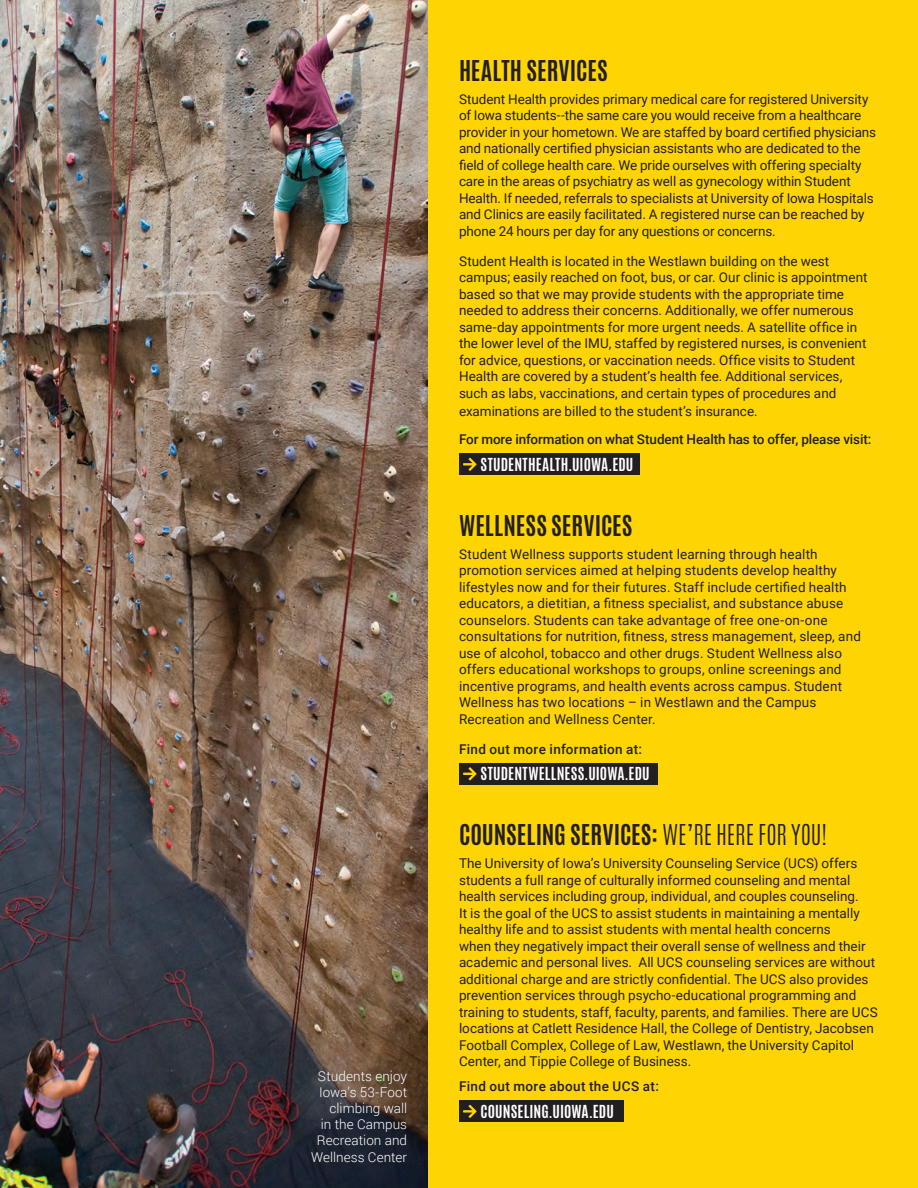
<style>
.page{position:relative;width:918px;height:1188px;background:#fff}
.page>*{position:absolute;margin:0;border:0;box-sizing:border-box;transform-origin:0 0}
.body{font:700 24px "Antonio";color:#231f20}
.t1{font:700 15px "Antonio";letter-spacing:.01em;color:#fff}
.body-2{font:13.5px/16.5px "Roboto";color:#231f20}
.body-3{font:300 13.5px/16.2px "Roboto";letter-spacing:.005em;color:#fff;text-align:right}
.body-4{font:500 13.5px "Roboto";letter-spacing:-.005em;color:#231f20}
.body-5{font:500 13.5px "Roboto";letter-spacing:.025em;color:#231f20}
.s1{font-weight:300}
</style>
<div class="page">
<img style="left:0;top:0;width:429px;height:1188px">
<div style="left:429px;top:0;width:489px;height:1188px;background:#fed503"></div>
<div style="left:304px;top:1063px;width:110px;height:107px;background:#231f20;opacity:.52"></div>
<div style="left:459px;top:453px;width:181px;height:22px;background:#231f20"></div>
<svg style="left:463px;top:458px;width:14px;height:13px"></svg>
<div style="left:459px;top:763px;width:199px;height:22px;background:#231f20"></div>
<svg style="left:463px;top:767px;width:14px;height:13px"></svg>
<div style="left:459px;top:1101px;width:164px;height:21px;background:#231f20"></div>
<svg style="left:463px;top:1105px;width:14px;height:13px"></svg>
<p class="body-3" style="left:311px;top:1067px;width:97px">Students enjoy<br>Iowa’s 53-Foot climbing wall<br>in the Campus<br>Recreation and<br>Wellness Center</p>
<p class="body" style="left:459px;top:52px;width:150px">HEALTH SERVICES</p>
<p class="body-2" style="left:459px;top:90px;width:419px">Student Health provides primary medical care for registered University of Iowa students--the same care you would receive from a healthcare provider in your hometown. We are staffed by board certified physicians and nationally certified physician assistants who are dedicated to the field of college health care. We pride ourselves with offering specialty care in the areas of psychiatry as well as gynecology within Student Health. If needed, referrals to specialists at University of Iowa Hospitals and Clinics are easily facilitated. A registered nurse can be reached by phone 24 hours per day for any questions or concerns.</p>
<p class="body-2" style="left:459px;top:252px;width:410px">Student Health is located in the Westlawn building on the west campus; easily reached on foot, bus, or car. Our clinic is appointment based so that we may provide students with the appropriate time needed to address their concerns. Additionally, we offer numerous same-day appointments for more urgent needs. A satellite office in the lower level of the IMU, staffed by registered nurses, is convenient for advice, questions, or vaccination needs. Office visits to Student Health are covered by a student’s health fee. Additional services, such as labs, vaccinations, and certain types of procedures and</p>
<p class="body-2" style="left:459px;top:402px;width:300px">examinations are billed to the student’s insurance.</p>
<p class="body-4" style="left:459px;top:429px;width:414px">For more information on what Student Health has to offer, please visit:</p>
<p class="t1" style="left:481px;top:453px;width:154px">STUDENTHEALTH.UIOWA.EDU</p>
<p class="body" style="left:459px;top:507px;width:175px">WELLNESS SERVICES</p>
<p class="body-2" style="left:459px;top:545px;width:404px">Student Wellness supports student learning through health promotion services aimed at helping students develop healthy lifestyles now and for their futures. Staff include certified health educators, a dietitian, a fitness specialist, and substance abuse counselors. Students can take advantage of free one-on-one consultations for nutrition, fitness, stress management, sleep, and use of alcohol, tobacco and other drugs. Student Wellness also offers educational workshops to groups, online screenings and incentive programs, and health events across campus. Student Wellness has two locations – in Westlawn and the Campus Recreation and Wellness Center.</p>
<p class="body-5" style="left:459px;top:739px;width:185px">Find out more information at:</p>
<p class="t1" style="left:481px;top:762px;width:171px">STUDENTWELLNESS.UIOWA.EDU</p>
<p class="body" style="left:459px;top:817px;width:370px">COUNSELING SERVICES: <span class="s1">WE’RE HERE FOR YOU!</span></p>
<p class="body-2" style="left:459px;top:855px;width:420px">The University of Iowa’s University Counseling Service (UCS) offers students a full range of culturally informed counseling and mental health services including group, individual, and couples counseling.<br>It is the goal of the UCS to assist students in maintaining a mentally healthy life and to assist students with mental health concerns<br>when they negatively impact their overall sense of wellness and their academic and personal lives. All UCS counseling services are without additional charge and are strictly confidential. The UCS also provides prevention services through psycho-educational programming and training to students, staff, faculty, parents, and families. There are UCS locations at Catlett Residence Hall, the College of Dentistry, Jacobsen Football Complex, College of Law, Westlawn, the University Capitol Center, and Tippie College of Business.</p>
<p class="body-5" style="left:459px;top:1077px;width:201px">Find out more about the UCS at:</p>
<p class="t1" style="left:481px;top:1100px;width:135px">COUNSELING.UIOWA.EDU</p>
</div>
